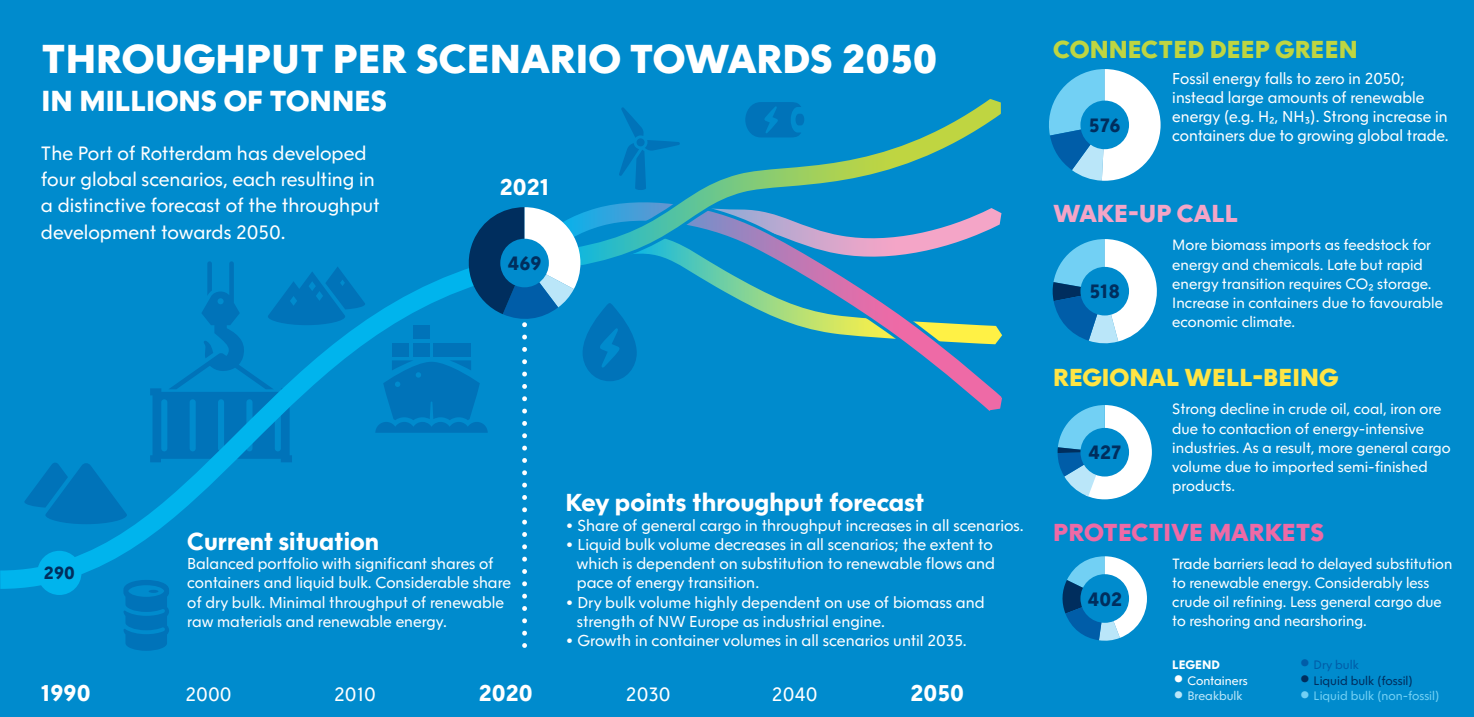
<style>
.page{position:relative;width:1474px;height:717px;background:#fff}
.page>*{position:absolute;margin:0;border:0;box-sizing:border-box;transform-origin:0 0}
.t1{font:800 40.25px "NLRTM";color:#fff}
.t2{font:800 28.88px "NLRTM";color:#fff}
.t3{font:700 24.5px "NLRTM";color:#fff}
.t4{font:800 24.5px "NLRTM";color:#bfd541}
.t5{font:800 24.5px "NLRTM";color:#ffe545}
.t6{font:800 24.5px "NLRTM";color:#ee6aa6}
.t7{font:800 24.5px "NLRTM";color:#f4a5c7}
.t8{font:700 22.75px "NLRTM";color:#fff}
.t9{font:19.25px/26.2px "NLRTM";color:#fff}
.t10{font:700 19.25px "NLRTM";color:#002e5e}
.t11{font:700 17.5px "NLRTM";color:#002e5e}
.t12{font:15.75px/19.2px "NLRTM";color:#fff}
.t13{font:14.88px/19.2px "NLRTM";color:#fff}
.t14{font:12.25px "NLRTM";color:#72d0f4}
.t15{font:12.25px "NLRTM";color:#002e5e}
.t16{font:12.25px "NLRTM";color:#fff}
.t17{font:12.25px "NLRTM";color:#bae6f9}
.t18{font:12.25px "NLRTM";color:#005da8}
.t19{font:700 12.25px "NLRTM";color:#fff}
.s1{font-size:24.5px}
</style>
<div class="page">
<div style="left:0;top:0;width:1473px;height:716px;background:#008bcd"></div>
<svg style="left:124px;top:598px;width:45px;height:52px"></svg>
<svg style="left:0;top:261px;width:375px;height:337px"></svg>
<svg style="left:1057px;top:405px;width:94px;height:94px"></svg>
<svg style="left:1049px;top:69px;width:111px;height:112px"></svg>
<div style="left:1080px;top:101px;width:49px;height:48px;background:#008bcd;border-radius:50%"></div>
<svg style="left:1052px;top:239px;width:104px;height:105px"></svg>
<svg style="left:1062px;top:556px;width:84px;height:85px"></svg>
<div style="left:1080px;top:267px;width:49px;height:48px;background:#008bcd;border-radius:50%"></div>
<div style="left:1080px;top:428px;width:49px;height:48px;background:#008bcd;border-radius:50%"></div>
<div style="left:1080px;top:574px;width:49px;height:48px;background:#008bcd;border-radius:50%"></div>
<svg style="left:636px;top:289px;width:366px;height:122px"></svg>
<svg style="left:989px;top:397px;width:13px;height:13px"></svg>
<svg style="left:708px;top:282px;width:153px;height:7px"></svg>
<svg style="left:602px;top:99px;width:400px;height:183px"></svg>
<svg style="left:990px;top:99px;width:10px;height:15px"></svg>
<svg style="left:375px;top:207px;width:261px;height:429px"></svg>
<div style="left:500px;top:239px;width:49px;height:48px;background:#008bcd;border-radius:50%"></div>
<div style="left:37px;top:550px;width:44px;height:44px;background:#00b4ed;border-radius:50%"></div>
<h1 class="t1" style="left:41px;top:34px;width:897px">THROUGHPUT PER SCENARIO TOWARDS 2050</h1>
<h2 class="t2" style="left:41px;top:83px;width:347px">IN MILLIONS OF TONNES</h2>
<p class="t9" style="left:41px;top:140px;width:340px">The Port of Rotterdam has developed four global scenarios, each resulting in a distinctive forecast of the throughput development towards 2050.</p>
<h3 class="t8" style="left:500px;top:173px;width:51px">2021</h3>
<p class="t10" style="left:507px;top:251px;width:35px">469</p>
<p class="t11" style="left:44px;top:562px;width:32px">290</p>
<h3 class="t3" style="left:187px;top:526px;width:193px">Current situation</h3>
<p class="t12" style="left:187px;top:553px;width:325px">Balanced portfolio with significant shares of containers and liquid bulk. Considerable share of dry bulk. Minimal throughput of renewable raw materials and renewable energy.</p>
<h3 class="t3" style="left:565px;top:487px;width:360px">Key points throughput forecast</h3>
<p class="t12" style="left:565px;top:515px;width:460px">• Share of general cargo in throughput increases in all scenarios.</p>
<p class="t12" style="left:576px;top:534px;width:420px;text-indent:-11px">• Liquid bulk volume decreases in all scenarios; the extent to which is dependent on substitution to renewable flows and pace of energy transition.</p>
<p class="t12" style="left:577px;top:592px;width:409px;text-indent:-11px">• Dry bulk volume highly dependent on use of biomass and strength of NW Europe as industrial engine.</p>
<p class="t12" style="left:565px;top:630px;width:403px">• Growth in container volumes in all scenarios until 2035.</p>
<h3 class="t8" style="left:41px;top:678px;width:51px">1990</h3>
<p class="t9" style="left:185px;top:680px;width:48px">2000</p>
<p class="t9" style="left:334px;top:680px;width:43px">2010</p>
<h3 class="t8" style="left:479px;top:678px;width:55px">2020</h3>
<p class="t9" style="left:626px;top:680px;width:46px">2030</p>
<p class="t9" style="left:772px;top:680px;width:47px">2040</p>
<h3 class="t8" style="left:910px;top:678px;width:55px">2050</h3>
<h3 class="t4" style="left:1053px;top:34px;width:306px">CONNECTED DEEP GREEN</h3>
<p class="t10" style="left:1088px;top:113px;width:33px">576</p>
<p class="t12" style="left:1172px;top:68px;width:278px">Fossil energy falls to zero in 2050; instead large amounts of renewable energy (e.g. H₂, NH₃). Strong increase in containers due to growing global trade.</p>
<h3 class="t7" style="left:1053px;top:199px;width:186px">WAKE-UP CALL</h3>
<p class="t10" style="left:1089px;top:279px;width:32px">518</p>
<p class="t13" style="left:1172px;top:235px;width:272px">More biomass imports as feedstock for energy and chemicals. Late but rapid energy transition requires CO₂ storage.<br>Increase in containers due to favourable economic climate.</p>
<h3 class="t5" style="left:1053px;top:362px;width:287px">REGIONAL WELL-BEING</h3>
<p class="t10" style="left:1088px;top:440px;width:35px">427</p>
<p class="t13" style="left:1172px;top:399px;width:280px">Strong decline in crude oil, coal, iron ore due to contaction of energy-intensive industries. As a result, more general cargo volume due to imported semi-finished products.</p>
<h3 class="t6" style="left:1053px;top:516px;width:272px">PROTECTIVE MARKETS</h3>
<p class="t10" style="left:1087px;top:587px;width:36px">402</p>
<p class="t13" style="left:1172px;top:553px;width:281px">Trade barriers lead to delayed substitution to renewable energy. Considerably less crude oil refining. Less general cargo due to reshoring and nearshoring.</p>
<p class="t19" style="left:1172px;top:656px;width:49px">LEGEND</p>
<p class="t16" style="left:1172px;top:672px;width:77px"><span class="s1">•</span> Containers</p>
<p class="t17" style="left:1172px;top:688px;width:72px"><span class="s1">•</span> Breakbulk</p>
<p class="t18" style="left:1298px;top:657px;width:62px"><span class="s1">•</span> Dry bulk</p>
<p class="t15" style="left:1298px;top:672px;width:116px"><span class="s1">•</span> Liquid bulk (fossil)</p>
<p class="t14" style="left:1298px;top:688px;width:143px"><span class="s1">•</span> Liquid bulk (non-fossil)</p>
</div>
